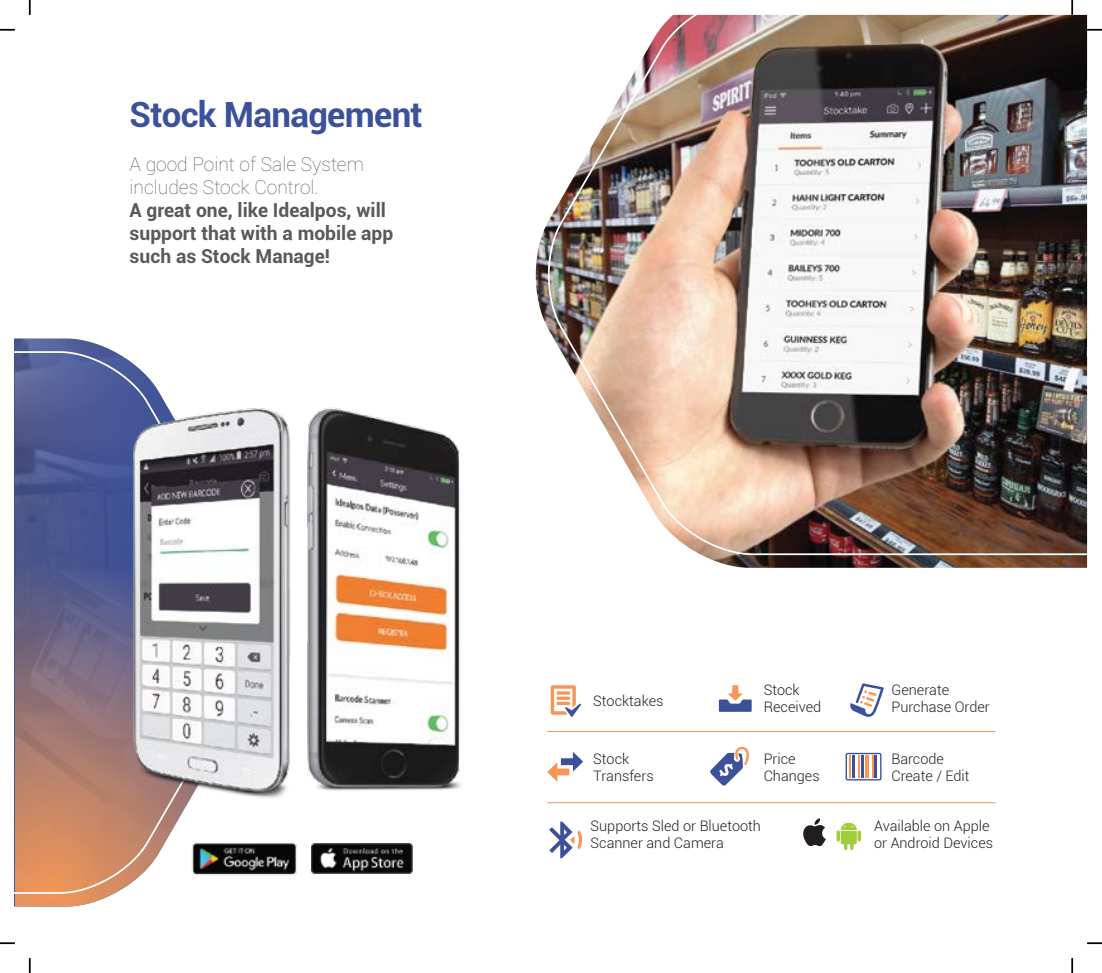
<style>
.page{position:relative;width:1102px;height:973px;background:#fff}
.page>*{position:absolute;margin:0;border:0;box-sizing:border-box;transform-origin:0 0}
.t1{font:700 34.82px "Roboto";letter-spacing:-.02em;color:#3c519a}
.t2{font:700 19.25px/23.1px "Roboto";color:#58595b}
.t3{font:100 19.25px/23.1px "Roboto";color:#58595b}
.t4{font:300 14.53px/17.3px "Roboto";color:#231f20}
</style>
<div class="page">
<img style="left:535px;top:236px;width:551px;height:331px">
<img style="left:542px;top:15px;width:544px;height:541px">
<img style="left:15px;top:338px;width:96px;height:12px">
<img style="left:15px;top:894px;width:98px;height:12px">
<svg style="left:15px;top:350px;width:169px;height:544px;background:#867588"></svg>
<hr style="left:547px;top:731px;width:448px;height:1px;background:#f79757">
<hr style="left:547px;top:802px;width:448px;height:1px;background:#f79757">
<img style="left:125px;top:386px;width:162px;height:424px">
<img style="left:287px;top:407px;width:175px;height:384px">
<svg style="left:718px;top:685px;width:33px;height:26px"></svg>
<svg style="left:550px;top:685px;width:31px;height:31px"></svg>
<svg style="left:850px;top:683px;width:33px;height:34px"></svg>
<svg style="left:547px;top:752px;width:36px;height:29px"></svg>
<svg style="left:710px;top:746px;width:39px;height:39px"></svg>
<svg style="left:845px;top:752px;width:36px;height:28px"></svg>
<hr style="left:871px;top:755px;width:2px;height:22px;background:#f79757">
<hr style="left:864px;top:755px;width:2px;height:22px;background:#f79757">
<svg style="left:549px;top:821px;width:33px;height:37px"></svg>
<img style="left:192px;top:842px;width:105px;height:34px">
<img style="left:311px;top:843px;width:101px;height:29px">
<svg style="left:836px;top:821px;width:25px;height:29px"></svg>
<svg style="left:803px;top:818px;width:22px;height:28px"></svg>
<svg style="left:0;top:29px;width:15px;height:2px"></svg>
<svg style="left:29px;top:0;width:2px;height:15px"></svg>
<svg style="left:1071px;top:0;width:1px;height:15px"></svg>
<svg style="left:1086px;top:29px;width:15px;height:2px"></svg>
<svg style="left:1087px;top:942px;width:14px;height:1px"></svg>
<svg style="left:1071px;top:958px;width:1px;height:14px"></svg>
<svg style="left:29px;top:958px;width:2px;height:14px"></svg>
<svg style="left:0;top:942px;width:15px;height:1px"></svg>
<h1 class="t1" style="left:130px;top:89px;width:294px">Stock Management</h1>
<h2 class="t3" style="left:130px;top:152px;width:236px">A good Point of Sale System includes Stock Control.</h2>
<h2 class="t2" style="left:130px;top:198px;width:265px">A great one, like Idealpos, will support that with a mobile app such as Stock Manage!</h2>
<p class="t4" style="left:593px;top:691px;width:72px">Stocktakes</p>
<p class="t4" style="left:763px;top:680px;width:59px">Stock<br>Received</p>
<p class="t4" style="left:891px;top:680px;width:100px">Generate<br>Purchase Order</p>
<p class="t4" style="left:593px;top:749px;width:62px">Stock<br>Transfers</p>
<p class="t4" style="left:590px;top:816px;width:172px">Supports Sled or Bluetooth<br>Scanner and Camera</p>
<p class="t4" style="left:874px;top:816px;width:120px">Available on Apple or Android Devices</p>
<p class="t4" style="left:763px;top:749px;width:58px">Price<br>Changes</p>
<p class="t4" style="left:891px;top:749px;width:80px">Barcode<br>Create / Edit</p>
</div>
